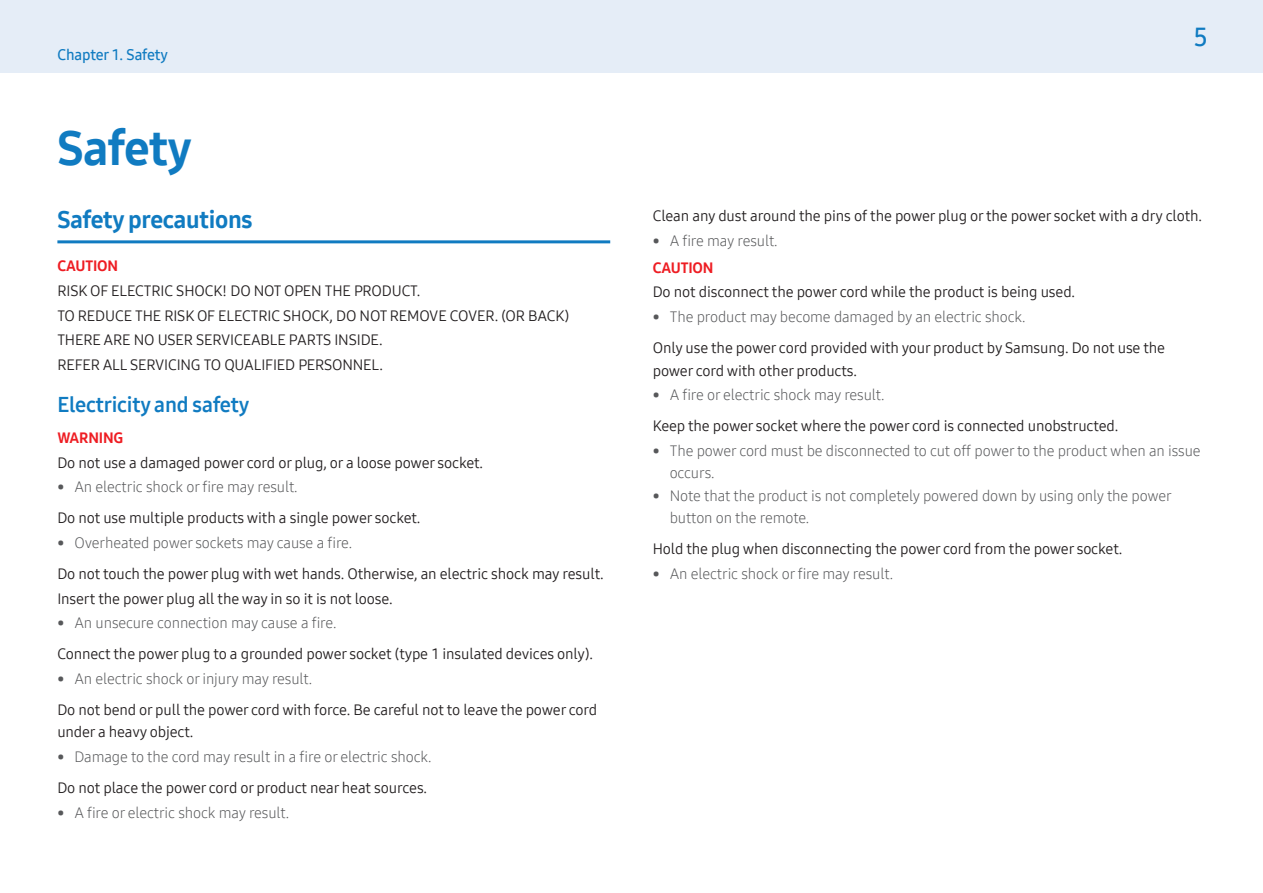
<style>
.page{position:relative;width:1263px;height:893px;background:#fff}
.page>*{position:absolute;margin:0;border:0;box-sizing:border-box;transform-origin:0 0}
.t1{font:48px "Samsung One UI 800";letter-spacing:-.01em;color:#107bc1}
.t2{font:25.5px "Samsung One UI 600";color:#107bc1}
.t3{font:24px "Samsung One UI 800";letter-spacing:-.01em;color:#107bc1}
.t4{font:21px "Samsung One UI 700";letter-spacing:-.01em;color:#107bc1}
.t5{font:15px/24.6px "Samsung One UI 400";letter-spacing:-.01em;color:#231f20}
.t6{font:15px/22.5px "Samsung One UI 300";letter-spacing:-.01em;color:#57585a}
.t7{font:15px "Samsung One UI 800";letter-spacing:-.01em;color:#ee1d23}
.t8{font:15px "Samsung One UI 600";letter-spacing:-.01em;color:#107bc1}
</style>
<div class="page">
<div style="left:0;top:0;width:1263px;height:72px;background:#e5edf7"></div>
<hr style="left:57px;top:240px;width:553px;height:3px;background:#107bc1">
<p class="t8" style="left:57px;top:44px;width:112px">Chapter 1. Safety</p>
<h1 class="t1" style="left:57px;top:116px;width:136px">Safety</h1>
<h3 class="t3" style="left:57px;top:203px;width:197px">Safety precautions</h3>
<p class="t7" style="left:57px;top:256px;width:62px">CAUTION</p>
<p class="t5" style="left:57px;top:278px;width:513px">RISK OF ELECTRIC SHOCK! DO NOT OPEN THE PRODUCT.<br>TO REDUCE THE RISK OF ELECTRIC SHOCK, DO NOT REMOVE COVER. (OR BACK)<br>THERE ARE NO USER SERVICEABLE PARTS INSIDE.<br>REFER ALL SERVICING TO QUALIFIED PERSONNEL.</p>
<h3 class="t4" style="left:57px;top:391px;width:194px">Electricity and safety</h3>
<p class="t7" style="left:57px;top:428px;width:67px">WARNING</p>
<p class="t5" style="left:57px;top:450px;width:427px">Do not use a damaged power cord or plug, or a loose power socket.</p>
<p class="t6" style="left:57px;top:476px;width:242px">• An electric shock or fire may result.</p>
<p class="t5" style="left:57px;top:506px;width:365px">Do not use multiple products with a single power socket.</p>
<p class="t6" style="left:57px;top:531px;width:296px">• Overheated power sockets may cause a fire.</p>
<p class="t5" style="left:57px;top:561px;width:548px">Do not touch the power plug with wet hands. Otherwise, an electric shock may result.<br>Insert the power plug all the way in so it is not loose.</p>
<p class="t6" style="left:57px;top:612px;width:281px">• An unsecure connection may cause a fire.</p>
<p class="t5" style="left:57px;top:641px;width:537px">Connect the power plug to a grounded power socket (type 1 insulated devices only).</p>
<p class="t6" style="left:57px;top:667px;width:256px">• An electric shock or injury may result.</p>
<p class="t5" style="left:57px;top:698px;width:541px;line-height:22.5px">Do not bend or pull the power cord with force. Be careful not to leave the power cord under a heavy object.</p>
<p class="t6" style="left:57px;top:745px;width:375px">• Damage to the cord may result in a fire or electric shock.</p>
<p class="t5" style="left:57px;top:775px;width:371px">Do not place the power cord or product near heat sources.</p>
<p class="t6" style="left:57px;top:801px;width:233px">• A fire or electric shock may result.</p>
<h2 class="t2" style="left:1194px;top:20px;width:16px">5</h2>
<p class="t5" style="left:653px;top:204px;width:551px">Clean any dust around the pins of the power plug or the power socket with a dry cloth.</p>
<p class="t6" style="left:653px;top:229px;width:126px">• A fire may result.</p>
<p class="t7" style="left:653px;top:257px;width:62px">CAUTION</p>
<p class="t5" style="left:653px;top:280px;width:424px">Do not disconnect the power cord while the product is being used.</p>
<p class="t6" style="left:653px;top:305px;width:374px">• The product may become damaged by an electric shock.</p>
<p class="t5" style="left:653px;top:336px;width:514px;line-height:22.5px">Only use the power cord provided with your product by Samsung. Do not use the power cord with other products.</p>
<p class="t6" style="left:653px;top:383px;width:233px">• A fire or electric shock may result.</p>
<p class="t5" style="left:653px;top:413px;width:467px">Keep the power socket where the power cord is connected unobstructed.</p>
<p class="t6" style="left:670px;top:439px;width:532px;text-indent:-17px">• The power cord must be disconnected to cut off power to the product when an issue occurs.</p>
<p class="t6" style="left:670px;top:484px;width:504px;text-indent:-17px">• Note that the product is not completely powered down by using only the power button on the remote.</p>
<p class="t5" style="left:653px;top:536px;width:471px">Hold the plug when disconnecting the power cord from the power socket.</p>
<p class="t6" style="left:653px;top:562px;width:242px">• An electric shock or fire may result.</p>
</div>
